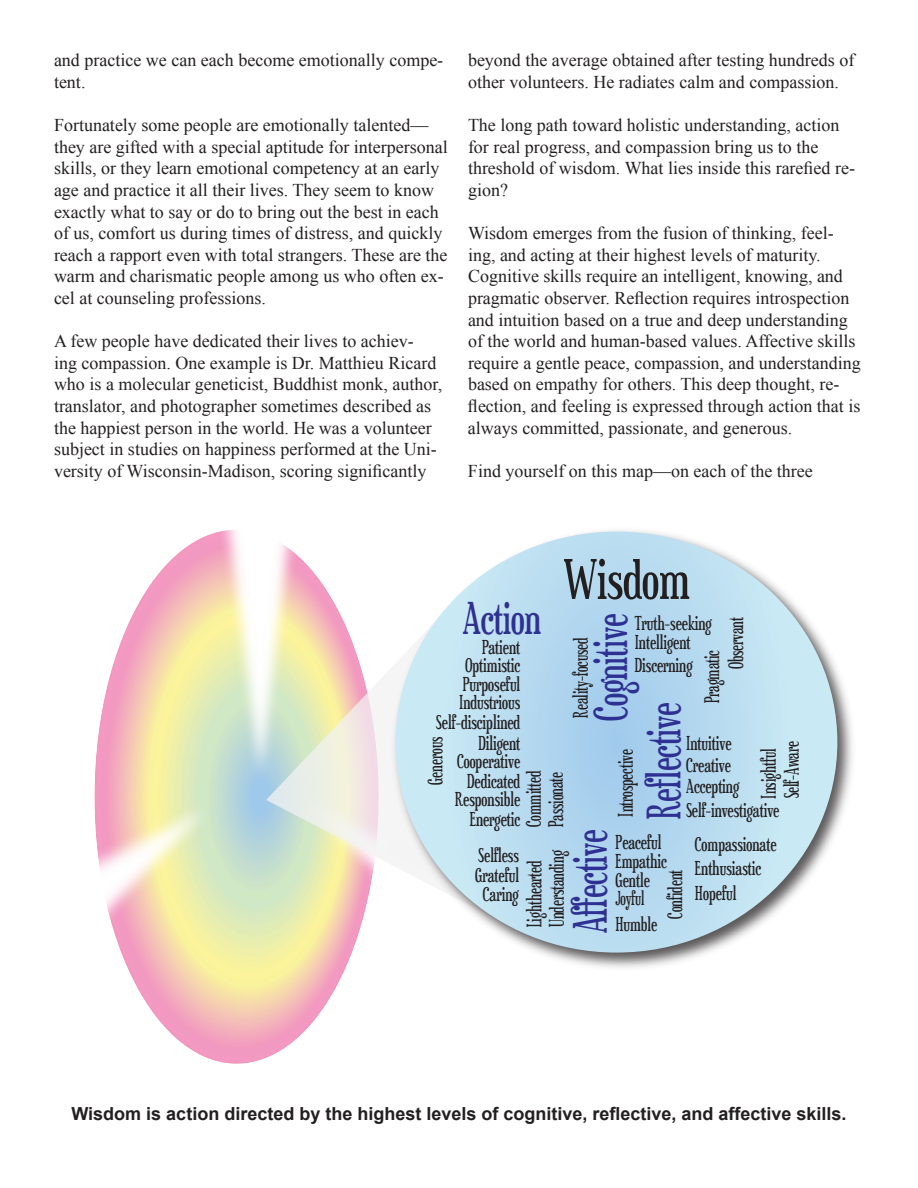
<style>
.page{position:relative;width:918px;height:1188px;background:#fff}
.page>*{position:absolute;margin:0;border:0;box-sizing:border-box;transform-origin:0 0}
.t1{font:58.5px "Sexsmith";color:#231f20;scale:1.05 1}
.t2{font:49.05px/53.2px "Sexsmith";color:#2e3092;scale:.95 1}
.t3{font:46.8px "Sexsmith";color:#2e3092;scale:1.05 1}
.t4{font:21.45px "Sexsmith";color:#231f20;scale:.95 1}
.t5{font:20.4px "Sexsmith";color:#231f20;scale:1.05 1}
.t6{font:20.4px "Sexsmith";color:#231f20;scale:.95 1}
.t7{font:18px/21.6px "Times New Roman";color:#231f20}
.t8{font:700 18px "Arial";color:#231f20}
</style>
<div class="page">
<img style="left:95px;top:531px;width:234px;height:533px">
<img style="left:221px;top:530px;width:76px;height:268px">
<img style="left:289px;top:937px;width:69px;height:62px">
<img style="left:94px;top:788px;width:128px;height:207px">
<svg style="left:266px;top:587px;width:113px;height:350px"></svg>
<img style="left:387px;top:530px;width:465px;height:438px">
<svg style="left:396px;top:532px;width:441px;height:421px"></svg>
<p class="t7" style="left:54px;top:49px;width:391px">and practice we can each become emotionally compe&shy;tent.</p>
<p class="t7" style="left:54px;top:114px;width:395px">Fortunately some people are emotionally talented— they are gifted with a special aptitude for interpersonal skills, or they learn emotional competency at an early age and practice it all their lives. They seem to know exactly what to say or do to bring out the best in each of us, comfort us during times of distress, and quickly reach a rapport even with total strangers. These are the warm and charismatic people among us who often ex&shy;cel at counseling professions.</p>
<p class="t7" style="left:54px;top:330px;width:390px">A few people have dedicated their lives to achiev-<br>ing compassion. One example is Dr. Matthieu Ricard who is a molecular geneticist, Buddhist monk, author, translator, and photographer sometimes described as the happiest person in the world. He was a volunteer subject in studies on happiness performed at the Uni&shy;versity of Wisconsin-Madison, scoring significantly</p>
<p class="t7" style="left:468px;top:49px;width:388px">beyond the average obtained after testing hundreds of other volunteers. He radiates calm and compassion.</p>
<p class="t7" style="left:468px;top:114px;width:389px">The long path toward holistic understanding, action for real progress, and compassion bring us to the threshold of wisdom. What lies inside this rarefied re&shy;gion?</p>
<p class="t7" style="left:468px;top:222px;width:394px">Wisdom emerges from the fusion of thinking, feel&shy;ing, and acting at their highest levels of maturity.<br>Cognitive skills require an intelligent, knowing, and pragmatic observer. Reflection requires introspection and intuition based on a true and deep understanding of the world and human-based values. Affective skills require a gentle peace, compassion, and understanding based on empathy for others. This deep thought, re&shy;flection, and feeling is expressed through action that is always committed, passionate, and generous.</p>
<p class="t7" style="left:468px;top:460px;width:346px">Find yourself on this map—on each of the three</p>
<h1 class="t1" style="left:564px;top:551px;width:121px">Wisdom</h1>
<h3 class="t3" style="left:463px;top:595px;width:76px">Action</h3>
<h2 class="t2" style="left:586px;top:819px;width:217px;text-indent:98px;rotate:-90deg">Cognitive<br>Reflective</h2>
<p class="t5" style="left:635px;top:613px;width:75px">Truth-seeking</p>
<p class="t4" style="left:725px;top:669px;width:57px;rotate:-90deg">Observant</p>
<p class="t5" style="left:635px;top:633px;width:55px">Intelligent</p>
<p class="t4" style="left:570px;top:718px;width:86px;rotate:-90deg">Reality-focused</p>
<p class="t5" style="left:482px;top:637px;width:38px">Patient</p>
<p class="t4" style="left:701px;top:703px;width:58px;rotate:-90deg">Pragmatic</p>
<p class="t5" style="left:465px;top:655px;width:54px">Optimistic</p>
<p class="t5" style="left:436px;top:712px;width:82px">Self-disciplined</p>
<p class="t5" style="left:635px;top:655px;width:57px">Discerning</p>
<p class="t5" style="left:463px;top:674px;width:56px">Purposeful</p>
<p class="t5" style="left:459px;top:692px;width:60px">Industrious</p>
<p class="t5" style="left:478px;top:733px;width:41px">Diligent</p>
<p class="t5" style="left:686px;top:733px;width:45px">Intuitive</p>
<p class="t4" style="left:425px;top:785px;width:52px;rotate:-90deg">Generous</p>
<p class="t4" style="left:781px;top:798px;width:62px;rotate:-90deg">Self-Aware</p>
<p class="t4" style="left:758px;top:799px;width:54px;rotate:-90deg">Insightful</p>
<p class="t4" style="left:615px;top:817px;width:72px;rotate:-90deg">Introspective</p>
<p class="t5" style="left:457px;top:751px;width:62px">Cooperative</p>
<p class="t5" style="left:686px;top:755px;width:44px">Creative</p>
<p class="t4" style="left:523px;top:827px;width:60px;rotate:-90deg">Committed</p>
<p class="t4" style="left:545px;top:827px;width:60px;rotate:-90deg">Passionate</p>
<p class="t5" style="left:467px;top:771px;width:52px">Dedicated</p>
<p class="t5" style="left:686px;top:777px;width:52px">Accepting</p>
<p class="t5" style="left:455px;top:789px;width:63px">Responsible</p>
<p class="t5" style="left:686px;top:800px;width:90px">Self-investigative</p>
<p class="t5" style="left:470px;top:809px;width:50px">Energetic</p>
<h2 class="t2" style="left:566px;top:933px;width:110px;rotate:-90deg">Affective</h2>
<p class="t5" style="left:616px;top:832px;width:45px">Peaceful</p>
<p class="t5" style="left:695px;top:834px;width:79px">Compassionate</p>
<p class="t5" style="left:479px;top:845px;width:40px">Selfless</p>
<p class="t4" style="left:546px;top:927px;width:82px;rotate:-90deg">Understanding</p>
<p class="t5" style="left:616px;top:851px;width:50px">Empathic</p>
<p class="t5" style="left:695px;top:858px;width:65px">Enthusiastic</p>
<p class="t4" style="left:524px;top:927px;width:71px;rotate:-90deg">Lighthearted</p>
<p class="t5" style="left:475px;top:865px;width:43px">Grateful</p>
<p class="t4" style="left:664px;top:919px;width:53px;rotate:-90deg">Confident</p>
<p class="t5" style="left:616px;top:870px;width:34px">Gentle</p>
<p class="t5" style="left:695px;top:883px;width:41px">Hopeful</p>
<p class="t5" style="left:483px;top:884px;width:35px">Caring</p>
<p class="t6" style="left:616px;top:889px;width:32px">Joyful</p>
<p class="t5" style="left:616px;top:914px;width:41px">Humble</p>
<p class="t8" style="left:71px;top:1101px;width:777px">Wisdom is action directed by the highest levels of cognitive, reflective, and affective skills.</p>
</div>
